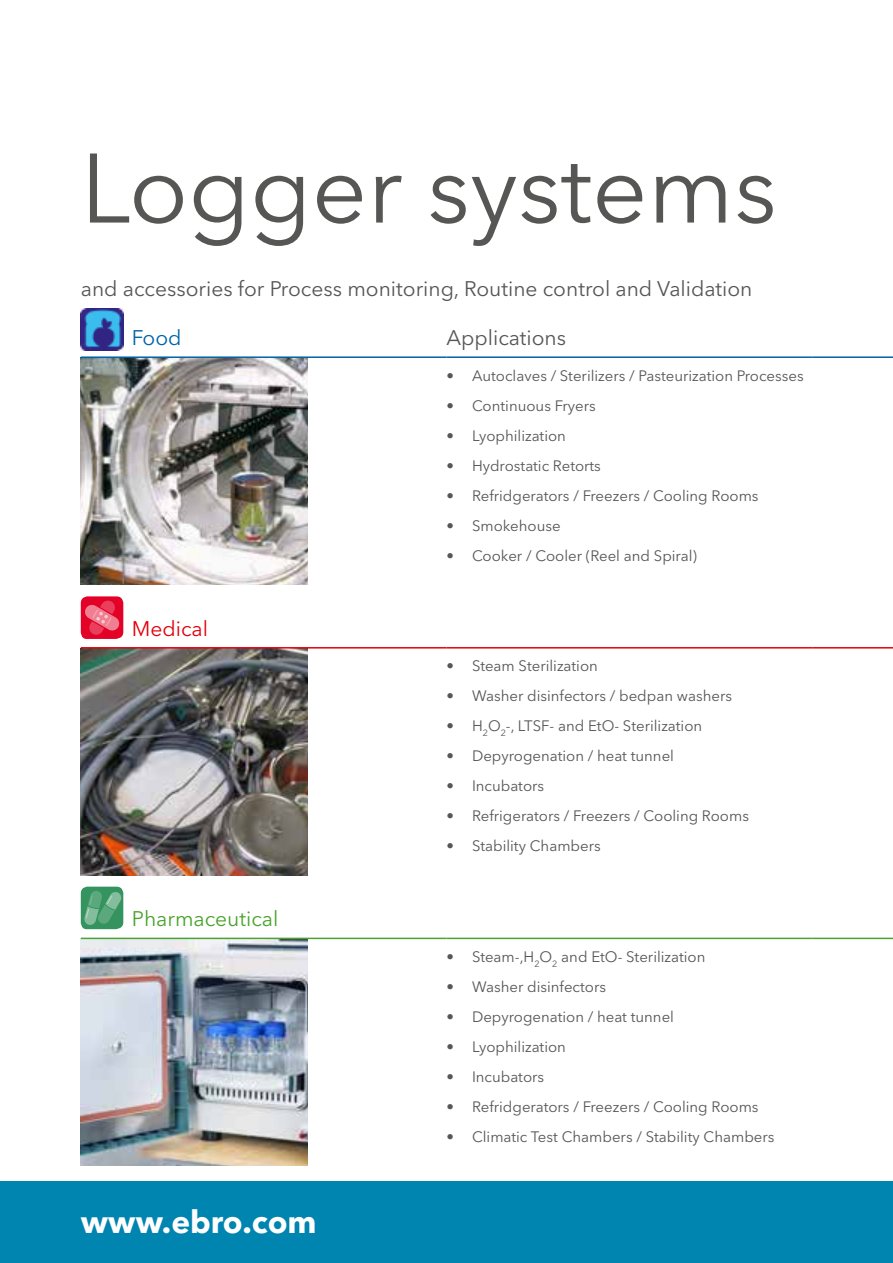
<style>
.page{position:relative;width:893px;height:1263px;background:#fff}
.page>*{position:absolute;margin:0;border:0;box-sizing:border-box;transform-origin:0 0}
.t1{font:97.5px "Avenir Next LT Pro";color:#565655}
.t2{font:700 31.5px "Avenir Next LT Pro";color:#fff}
.t3{font:21px "Avenir Next LT Pro";color:#565655}
.t4{font:21px "Avenir Next LT Pro";color:#4aa32c}
.t5{font:21px "Avenir Next LT Pro";color:#e3000b}
.t6{font:21px "Avenir Next LT Pro";color:#0063a6}
.t7{font:15px "Avenir Next LT Pro";color:#565655}
</style>
<div class="page">
<img style="left:81px;top:358px;width:227px;height:226px">
<img style="left:81px;top:648px;width:227px;height:227px">
<img style="left:81px;top:939px;width:227px;height:226px">
<div style="left:0;top:1181px;width:893px;height:82px;background:#0084b0"></div>
<hr style="left:81px;top:356px;width:365px;height:2px;background:#0063a6">
<hr style="left:446px;top:356px;width:366px;height:2px;background:#0063a6">
<hr style="left:812px;top:356px;width:81px;height:2px;background:#0063a6">
<hr style="left:81px;top:647px;width:365px;height:1px;background:#e3000b">
<hr style="left:446px;top:647px;width:366px;height:1px;background:#e3000b">
<hr style="left:812px;top:647px;width:81px;height:1px;background:#e3000b">
<hr style="left:81px;top:938px;width:365px;height:1px;background:#4aa32c">
<hr style="left:446px;top:938px;width:366px;height:1px;background:#4aa32c">
<hr style="left:812px;top:938px;width:81px;height:1px;background:#4aa32c">
<svg style="left:81px;top:596px;width:42px;height:43px;background:#e83452"></svg>
<svg style="left:81px;top:887px;width:42px;height:42px;background:#50a274"></svg>
<img style="left:81px;top:308px;width:42px;height:43px">
<h1 class="t1" style="left:81px;top:130px;width:698px">Logger systems</h1>
<h3 class="t3" style="left:81px;top:276px;width:673px">and accessories for Process monitoring, Routine control and Validation</h3>
<h3 class="t6" style="left:132px;top:325px;width:51px">Food</h3>
<h3 class="t3" style="left:446px;top:325px;width:121px">Applications</h3>
<p class="t7" style="left:446px;top:366px;width:359px">• Autoclaves / Sterilizers / Pasteurization Processes</p>
<p class="t7" style="left:446px;top:396px;width:151px">• Continuous Fryers</p>
<p class="t7" style="left:446px;top:426px;width:121px">• Lyophilization</p>
<p class="t7" style="left:446px;top:456px;width:156px">• Hydrostatic Retorts</p>
<p class="t7" style="left:446px;top:486px;width:314px">• Refridgerators / Freezers / Cooling Rooms</p>
<p class="t7" style="left:446px;top:516px;width:116px">• Smokehouse</p>
<p class="t7" style="left:446px;top:546px;width:252px">• Cooker / Cooler (Reel and Spiral)</p>
<h3 class="t5" style="left:132px;top:616px;width:78px">Medical</h3>
<h3 class="t4" style="left:132px;top:906px;width:148px">Pharmaceutical</h3>
<h2 class="t2" style="left:81px;top:1203px;width:237px">www.ebro.com</h2>
<p class="t7" style="left:446px;top:657px;width:153px">• Steam Sterilization</p>
<p class="t7" style="left:446px;top:687px;width:287px">• Washer disinfectors / bedpan washers</p>
<p class="t7" style="left:446px;top:717px;width:257px">• H<sub>2</sub>O<sub>2</sub>-, LTSF- and EtO- Sterilization</p>
<p class="t7" style="left:446px;top:747px;width:229px">• Depyrogenation / heat tunnel</p>
<p class="t7" style="left:446px;top:777px;width:99px">• Incubators</p>
<p class="t7" style="left:446px;top:807px;width:304px">• Refrigerators / Freezers / Cooling Rooms</p>
<p class="t7" style="left:446px;top:837px;width:156px">• Stability Chambers</p>
<p class="t7" style="left:446px;top:947px;width:261px">• Steam-,H<sub>2</sub>O<sub>2</sub> and EtO- Sterilization</p>
<p class="t7" style="left:446px;top:977px;width:161px">• Washer disinfectors</p>
<p class="t7" style="left:446px;top:1007px;width:229px">• Depyrogenation / heat tunnel</p>
<p class="t7" style="left:446px;top:1037px;width:121px">• Lyophilization</p>
<p class="t7" style="left:446px;top:1067px;width:99px">• Incubators</p>
<p class="t7" style="left:446px;top:1097px;width:314px">• Refridgerators / Freezers / Cooling Rooms</p>
<p class="t7" style="left:446px;top:1127px;width:330px">• Climatic Test Chambers / Stability Chambers</p>
</div>
